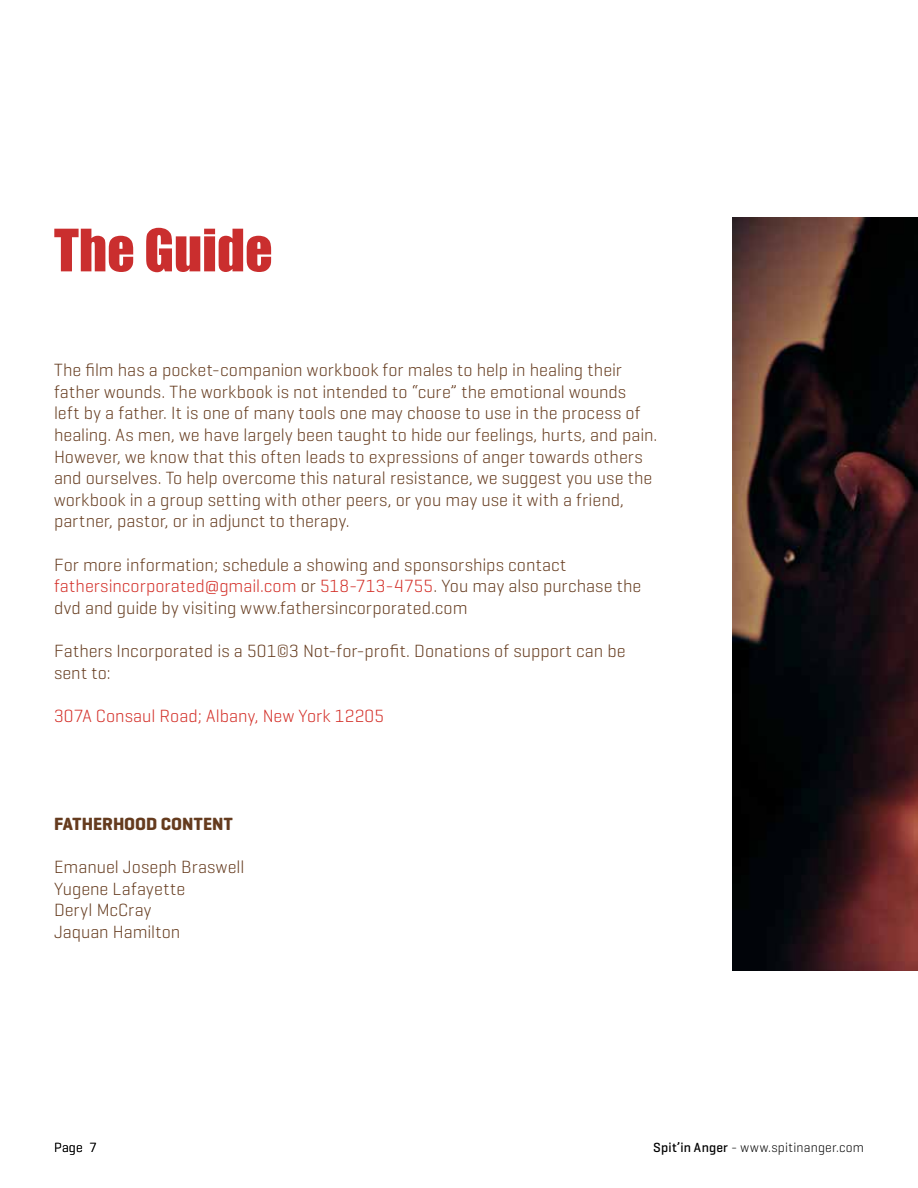
<style>
.page{position:relative;width:918px;height:1188px;background:#fff}
.page>*{position:absolute;margin:0;border:0;box-sizing:border-box;transform-origin:0 0}
.t1{font:54px "Impact";color:#ca2e2e}
.t2{font:300 18px/21.6px "Geogrotesque";color:#653b1e}
.t3{font:300 18px "Geogrotesque";letter-spacing:.005em;color:#d32e27}
.t4{font:700 18px "Geogrotesque";color:#653b1e}
.t5{font:300 13.5px "Geogrotesque";letter-spacing:.015em;color:#000}
.s1{color:#d32e27}
.s2{font-weight:500}
</style>
<div class="page">
<img style="left:733px;top:218px;width:185px;height:752px">
<h1 class="t1" style="left:54px;top:208px;width:220px">The Guide</h1>
<p class="t2" style="left:54px;top:359px;width:605px">The film has a pocket-companion workbook for males to help in healing their father wounds. The workbook is not intended to “cure” the emotional wounds<br>left by a father. It is one of many tools one may choose to use in the process of healing. As men, we have largely been taught to hide our feelings, hurts, and pain.<br>However, we know that this often leads to expressions of anger towards others and ourselves. To help overcome this natural resistance, we suggest you use the workbook in a group setting with other peers, or you may use it with a friend, partner, pastor, or in adjunct to therapy.</p>
<p class="t2" style="left:54px;top:553px;width:589px">For more information; schedule a showing and sponsorships contact <span class="s1">fathersincorporated@gmail.com</span> or <span class="s1">518-713-4755</span>. You may also purchase the dvd and guide by visiting www.fathersincorporated.com</p>
<p class="t2" style="left:54px;top:639px;width:573px">Fathers Incorporated is a 501©3 Not-for-profit. Donations of support can be sent to:</p>
<p class="t3" style="left:54px;top:704px;width:332px">307A Consaul Road; Albany, New York 12205</p>
<p class="t4" style="left:54px;top:812px;width:180px">FATHERHOOD CONTENT</p>
<p class="t2" style="left:54px;top:855px;width:192px">Emanuel Joseph Braswell<br>Yugene Lafayette<br>Deryl McCray<br>Jaquan Hamilton</p>
<p class="t5" style="left:54px;top:1139px;width:44px">Page 7</p>
<p class="t5" style="left:653px;top:1139px;width:212px"><span class="s2">Spit’in Anger</span> - www.spitinanger.com</p>
</div>
